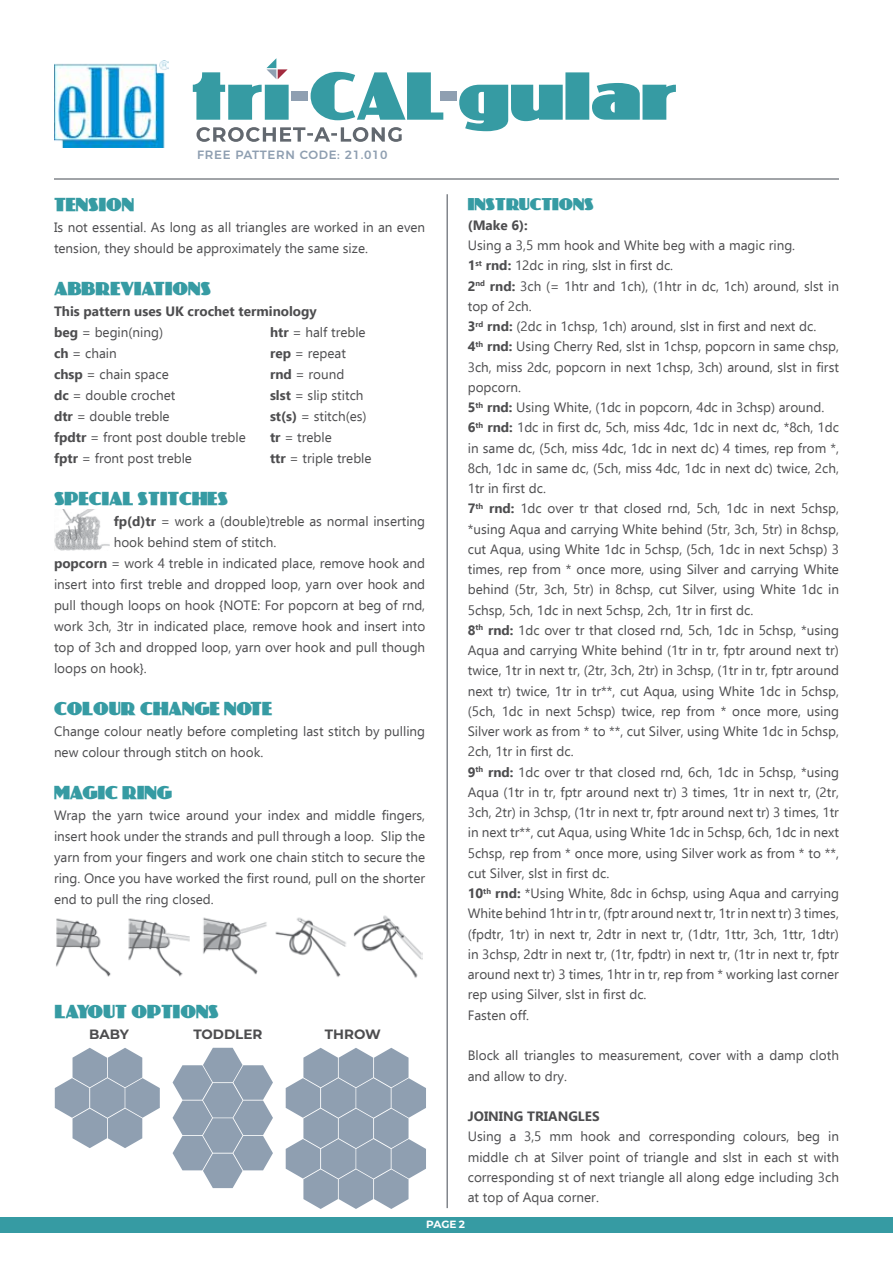
<style>
.page{position:relative;width:893px;height:1263px;background:#fff}
.page>*{position:absolute;margin:0;border:0;box-sizing:border-box;transform-origin:0 0}
.t1{font:16.5px "Phatt Phreddy";color:#369ba3}
.t2{font:15px "Phatt Phreddy";color:#369ba3}
.t3{font:13.5px/20.2px "Ebrima";color:#4d4d4f}
.t4{font:700 13.5px/21px "Ebrima";color:#4d4d4f}
.t5{font:700 13.5px "Montserrat";color:#4d4d4f}
.t6{font:500 12px "Montserrat";letter-spacing:.05em;color:#8f9fb1}
.t7{font:700 10.5px "Montserrat";color:#fff}
.s1{font-weight:400}
.s2{font-weight:700}
</style>
<div class="page">
<img style="left:54px;top:60px;width:114px;height:88px">
<hr style="left:54px;top:178px;width:785px;height:2px;background:#82868c">
<svg style="left:196px;top:127px;width:206px;height:15px"></svg>
<svg style="left:459px;top:72px;width:217px;height:59px"></svg>
<div style="left:440px;top:91px;width:17px;height:10px;background:#8f9fb1"></div>
<svg style="left:311px;top:72px;width:132px;height:48px"></svg>
<div style="left:292px;top:91px;width:16px;height:10px;background:#8f9fb1"></div>
<svg style="left:193px;top:58px;width:96px;height:62px"></svg>
<div style="left:0;top:1217px;width:893px;height:16px;background:#369ba3"></div>
<img style="left:56px;top:915px;width:367px;height:63px">
<img style="left:54px;top:509px;width:56px;height:42px">
<svg style="left:55px;top:1048px;width:105px;height:100px"></svg>
<svg style="left:173px;top:1048px;width:100px;height:140px"></svg>
<svg style="left:286px;top:1048px;width:140px;height:161px"></svg>
<hr style="left:446px;top:194px;width:2px;height:1014px;background:#82868c">
<p class="t6" style="left:197px;top:145px;width:192px">FREE PATTERN CODE: 21.010</p>
<p class="t1" style="left:54px;top:194px;width:82px">TENSION</p>
<p class="t3" style="left:54px;top:217px;width:373px;line-height:21px">Is not essential. As long as all triangles are worked in an even tension, they should be approximately the same size.</p>
<p class="t1" style="left:54px;top:278px;width:159px">ABBREVIATIONS</p>
<p class="t4" style="left:54px;top:300px;width:264px">This pattern uses UK crochet terminology beg <span class="s1">= begin(ning)</span></p>
<p class="t3" style="left:270px;top:322px;width:97px"><span class="s2">htr</span> = half treble</p>
<p class="t3" style="left:54px;top:343px;width:64px"><span class="s2">ch</span> = chain</p>
<p class="t3" style="left:270px;top:343px;width:77px"><span class="s2">rep</span> = repeat</p>
<p class="t3" style="left:54px;top:364px;width:116px"><span class="s2">chsp</span> = chain space</p>
<p class="t3" style="left:270px;top:364px;width:76px"><span class="s2">rnd</span> = round</p>
<p class="t3" style="left:54px;top:385px;width:123px"><span class="s2">dc</span> = double crochet</p>
<p class="t3" style="left:270px;top:385px;width:95px"><span class="s2">slst</span> = slip stitch</p>
<p class="t3" style="left:54px;top:406px;width:117px"><span class="s2">dtr</span> = double treble</p>
<p class="t3" style="left:270px;top:406px;width:98px"><span class="s2">st(s)</span> = stitch(es)</p>
<p class="t3" style="left:54px;top:427px;width:193px"><span class="s2">fpdtr</span> = front post double treble</p>
<p class="t3" style="left:270px;top:427px;width:63px"><span class="s2">tr</span> = treble</p>
<p class="t3" style="left:54px;top:448px;width:139px"><span class="s2">fptr</span> = front post treble</p>
<p class="t3" style="left:270px;top:448px;width:103px"><span class="s2">ttr</span> = triple treble</p>
<p class="t1" style="left:54px;top:488px;width:13px">SPE</p>
<p class="t1" style="left:89px;top:488px;width:130px">CIAL STITCHES</p>
<p class="t3" style="left:114px;top:511px;width:313px"><span class="s2">fp(d)tr</span> = work a (double)treble as normal inserting</p>
<p class="t3" style="left:114px;top:532px;width:164px">hook behind stem of stitch.</p>
<p class="t3" style="left:54px;top:553px;width:373px"><span class="s2">popcorn</span> = work 4 treble in indicated place, remove hook and</p>
<p class="t3" style="left:54px;top:574px;width:373px">insert into first treble and dropped loop, yarn over hook and</p>
<p class="t3" style="left:54px;top:595px;width:373px">pull though loops on hook {NOTE: For popcorn at beg of rnd,</p>
<p class="t3" style="left:54px;top:616px;width:373px">work 3ch, 3tr in indicated place, remove hook and insert into</p>
<p class="t3" style="left:54px;top:637px;width:373px">top of 3ch and dropped loop, yarn over hook and pull though</p>
<p class="t3" style="left:54px;top:658px;width:94px">loops on hook}.</p>
<p class="t1" style="left:54px;top:698px;width:220px">COLOUR CHANGE NOTE</p>
<p class="t3" style="left:54px;top:721px;width:373px;line-height:21px">Change colour neatly before completing last stitch by pulling new colour through stitch on hook.</p>
<p class="t1" style="left:54px;top:782px;width:16px">MAG</p>
<p class="t1" style="left:98px;top:782px;width:62px">IC RING</p>
<p class="t3" style="left:54px;top:805px;width:373px;line-height:21px;text-align:justify">Wrap the yarn twice around your index and middle fingers, insert hook under the strands and pull through a loop. Slip the yarn from your fingers and work one chain stitch to secure the ring. Once you have worked the first round, pull on the shorter end to pull the ring closed.</p>
<p class="t1" style="left:55px;top:1001px;width:166px">LAYOUT OPTIONS</p>
<p class="t5" style="left:89px;top:1024px;width:41px">BABY</p>
<p class="t5" style="left:193px;top:1024px;width:71px">TODDLER</p>
<p class="t5" style="left:325px;top:1024px;width:57px">THROW</p>
<p class="t2" style="left:468px;top:194px;width:19px">INSTRU</p>
<p class="t2" style="left:530px;top:194px;width:42px">CTIONS</p>
<p class="t4" style="left:468px;top:214px;width:62px">(Make 6):</p>
<p class="t3" style="left:468px;top:235px;width:373px">Using a 3,5 mm hook and White beg with a magic ring.<br><span class="s2">1</span><sup>st</sup> <span class="s2">rnd:</span> 12dc in ring, slst in first dc.<br><span class="s2">2</span><sup>nd</sup> <span class="s2">rnd:</span> 3ch (= 1htr and 1ch), (1htr in dc, 1ch) around, slst in top of 2ch.<br><span class="s2">3</span><sup>rd</sup> <span class="s2">rnd:</span> (2dc in 1chsp, 1ch) around, slst in first and next dc.<br><span class="s2">4</span><sup>th</sup> <span class="s2">rnd:</span> Using Cherry Red, slst in 1chsp, popcorn in same chsp, 3ch, miss 2dc, popcorn in next 1chsp, 3ch) around, slst in first popcorn.<br><span class="s2">5</span><sup>th</sup> <span class="s2">rnd:</span> Using White, (1dc in popcorn, 4dc in 3chsp) around.<br><span class="s2">6</span><sup>th</sup> <span class="s2">rnd:</span> 1dc in first dc, 5ch, miss 4dc, 1dc in next dc, *8ch, 1dc in same dc, (5ch, miss 4dc, 1dc in next dc) 4 times, rep from *, 8ch, 1dc in same dc, (5ch, miss 4dc, 1dc in next dc) twice, 2ch, 1tr in first dc.<br><span class="s2">7</span><sup>th</sup> <span class="s2">rnd:</span> 1dc over tr that closed rnd, 5ch, 1dc in next 5chsp, *using Aqua and carrying White behind (5tr, 3ch, 5tr) in 8chsp, cut Aqua, using White 1dc in 5chsp, (5ch, 1dc in next 5chsp) 3 times, rep from * once more, using Silver and carrying White behind (5tr, 3ch, 5tr) in 8chsp, cut Silver, using White 1dc in 5chsp, 5ch, 1dc in next 5chsp, 2ch, 1tr in first dc.<br><span class="s2">8</span><sup>th</sup> <span class="s2">rnd:</span> 1dc over tr that closed rnd, 5ch, 1dc in 5chsp, *using Aqua and carrying White behind (1tr in tr, fptr around next tr) twice, 1tr in next tr, (2tr, 3ch, 2tr) in 3chsp, (1tr in tr, fptr around next tr) twice, 1tr in tr**, cut Aqua, using White 1dc in 5chsp, (5ch, 1dc in next 5chsp) twice, rep from * once more, using Silver work as from * to **, cut Silver, using White 1dc in 5chsp, 2ch, 1tr in first dc.<br><span class="s2">9</span><sup>th</sup> <span class="s2">rnd:</span> 1dc over tr that closed rnd, 6ch, 1dc in 5chsp, *using Aqua (1tr in tr, fptr around next tr) 3 times, 1tr in next tr, (2tr, 3ch, 2tr) in 3chsp, (1tr in next tr, fptr around next tr) 3 times, 1tr in next tr**, cut Aqua, using White 1dc in 5chsp, 6ch, 1dc in next 5chsp, rep from * once more, using Silver work as from * to **, cut Silver, slst in first dc.<br><span class="s2">10</span><sup>th</sup> <span class="s2">rnd:</span> *Using White, 8dc in 6chsp, using Aqua and carrying White behind 1htr in tr, (fptr around next tr, 1tr in next tr) 3 times, (fpdtr, 1tr) in next tr, 2dtr in next tr, (1dtr, 1ttr, 3ch, 1ttr, 1dtr) in 3chsp, 2dtr in next tr, (1tr, fpdtr) in next tr, (1tr in next tr, fptr around next tr) 3 times, 1htr in tr, rep from * working last corner rep using Silver, slst in first dc.<br>Fasten off.</p>
<p class="t3" style="left:468px;top:1045px;width:373px">Block all triangles to measurement, cover with a damp cloth and allow to dry.</p>
<p class="t4" style="left:468px;top:1105px;width:133px">JOINING TRIANGLES</p>
<p class="t3" style="left:468px;top:1126px;width:373px;text-align:justify">Using a 3,5 mm hook and corresponding colours, beg in middle ch at Silver point of triangle and slst in each st with corresponding st of next triangle all along edge including 3ch at top of Aqua corner.</p>
<p class="t7" style="left:426px;top:1217px;width:40px">page 2</p>
</div>
